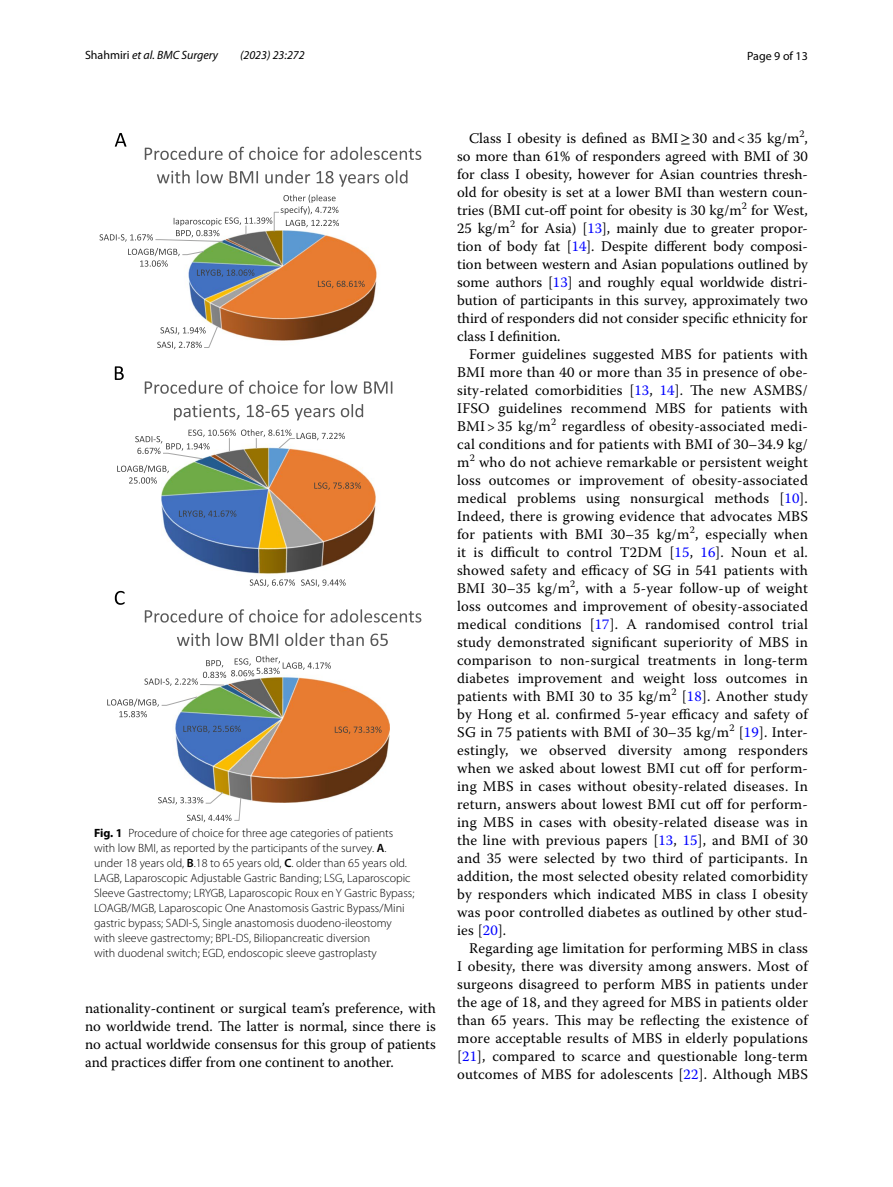
<style>
.page{position:relative;width:893px;height:1187px;background:#fff}
.page>*{position:absolute;margin:0;border:0;box-sizing:border-box;transform-origin:0 0}
.t1{font:14.7px/18px "Warnock Pro";letter-spacing:.005em;color:#000;text-align:justify}
.t2{font:300 12px/15px "Myriad Pro";color:#000}
.t3{font:italic 12px "Myriad Pro";color:#000}
.t4{font:12px "Myriad Pro";color:#000}
.s1{font-style:normal}
.s2{font-weight:700}
.s3{font-weight:600}
.s4{font-family:"STIX"}
.s5{color:#00f}
</style>
<div class="page">
<img style="left:162px;top:253px;width:228px;height:514px">
<svg style="left:115px;top:133px;width:11px;height:14px"></svg>
<svg style="left:99px;top:194px;width:266px;height:155px"></svg>
<svg style="left:145px;top:147px;width:276px;height:13px"></svg>
<svg style="left:157px;top:170px;width:250px;height:17px"></svg>
<svg style="left:115px;top:366px;width:9px;height:14px"></svg>
<svg style="left:314px;top:482px;width:47px;height:8px"></svg>
<svg style="left:301px;top:579px;width:45px;height:8px"></svg>
<svg style="left:250px;top:579px;width:45px;height:8px"></svg>
<svg style="left:179px;top:510px;width:57px;height:8px"></svg>
<svg style="left:117px;top:465px;width:52px;height:18px"></svg>
<svg style="left:135px;top:429px;width:210px;height:30px"></svg>
<svg style="left:145px;top:380px;width:247px;height:14px"></svg>
<svg style="left:174px;top:404px;width:189px;height:16px"></svg>
<svg style="left:115px;top:591px;width:10px;height:13px"></svg>
<svg style="left:107px;top:655px;width:275px;height:167px"></svg>
<svg style="left:145px;top:609px;width:276px;height:13px"></svg>
<svg style="left:177px;top:632px;width:211px;height:14px"></svg>
<p class="t3" style="left:85px;top:48px;width:135px"><span class="s1">Shahmiri</span> et al. BMC Surgery</p>
<p class="t3" style="left:240px;top:48px;width:66px">(2023) 23:272</p>
<p class="t4" style="left:747px;top:48px;width:62px">Page 9 of 13</p>
<p class="t2" style="left:94px;top:826px;width:322px"><span class="s2">Fig. 1</span> Procedure of choice for three age categories of patients with low BMI, as reported by the participants of the survey. <span class="s3">A</span>. under 18 years old, <span class="s3">B</span>.18 to 65 years old, <span class="s3">C</span>. older than 65 years old.<br>LAGB, Laparoscopic Adjustable Gastric Banding; LSG, Laparoscopic Sleeve Gastrectomy; LRYGB, Laparoscopic Roux en Y Gastric Bypass; LOAGB/MGB, Laparoscopic One Anastomosis Gastric Bypass/Mini gastric bypass; SADI-S, Single anastomosis duodeno-ileostomy with sleeve gastrectomy; BPL-DS, Biliopancreatic diversion<br>with duodenal switch; EGD, endoscopic sleeve gastroplasty</p>
<p class="t1" style="left:85px;top:998px;width:352px">nationality-continent or surgical team’s preference, with no worldwide trend. The latter is normal, since there is no actual worldwide consensus for this group of patients and practices differ from one continent to another.</p>
<p class="t1" style="left:457px;top:128px;width:352px;text-indent:12px">Class I obesity is defined as BMI<span class="s4">≥</span>30 and&lt;35 kg/m<sup>2</sup>, so more than 61% of responders agreed with BMI of 30 for class I obesity, however for Asian countries thresh&shy;old for obesity is set at a lower BMI than western coun&shy;tries (BMI cut-off point for obesity is 30 kg/m<sup>2</sup> for West, 25 kg/m<sup>2</sup> for Asia) [<span class="s5">13</span>], mainly due to greater propor&shy;tion of body fat [<span class="s5">14</span>]. Despite different body composi&shy;tion between western and Asian populations outlined by some authors [<span class="s5">13</span>] and roughly equal worldwide distri&shy;bution of participants in this survey, approximately two third of responders did not consider specific ethnicity for class I definition.</p>
<p class="t1" style="left:457px;top:344px;width:352px;text-indent:12px">Former guidelines suggested MBS for patients with BMI more than 40 or more than 35 in presence of obe&shy;sity-related comorbidities [<span class="s5">13</span>, <span class="s5">14</span>]. The new ASMBS/ IFSO guidelines recommend MBS for patients with BMI &gt; 35 kg/m<sup>2</sup> regardless of obesity-associated medi&shy;cal conditions and for patients with BMI of 30–34.9 kg/ m<sup>2</sup> who do not achieve remarkable or persistent weight loss outcomes or improvement of obesity-associated medical problems using nonsurgical methods [<span class="s5">10</span>].<br>Indeed, there is growing evidence that advocates MBS for patients with BMI 30–35 kg/m<sup>2</sup>, especially when it is difficult to control T2DM [<span class="s5">15</span>, <span class="s5">16</span>]. Noun et al. showed safety and efficacy of SG in 541 patients with BMI 30–35 kg/m<sup>2</sup>, with a 5-year follow-up of weight loss outcomes and improvement of obesity-associated medical conditions [<span class="s5">17</span>]. A randomised control trial study demonstrated significant superiority of MBS in comparison to non-surgical treatments in long-term diabetes improvement and weight loss outcomes in patients with BMI 30 to 35 kg/m<sup>2</sup> [<span class="s5">18</span>]. Another study by Hong et al. confirmed 5-year efficacy and safety of SG in 75 patients with BMI of 30–35 kg/m<sup>2</sup> [<span class="s5">19</span>]. Inter&shy;estingly, we observed diversity among responders when we asked about lowest BMI cut off for perform&shy;ing MBS in cases without obesity-related diseases. In return, answers about lowest BMI cut off for perform&shy;ing MBS in cases with obesity-related disease was in the line with previous papers [<span class="s5">13</span>, <span class="s5">15</span>], and BMI of 30 and 35 were selected by two third of participants. In addition, the most selected obesity related comorbidity by responders which indicated MBS in class I obesity was poor controlled diabetes as outlined by other stud&shy;ies [<span class="s5">20</span>].</p>
<p class="t1" style="left:457px;top:938px;width:352px;text-indent:12px">Regarding age limitation for performing MBS in class I obesity, there was diversity among answers. Most of surgeons disagreed to perform MBS in patients under the age of 18, and they agreed for MBS in patients older than 65 years. This may be reflecting the existence of more acceptable results of MBS in elderly populations [<span class="s5">21</span>], compared to scarce and questionable long-term outcomes of MBS for adolescents [<span class="s5">22</span>]. Although MBS</p>
</div>
